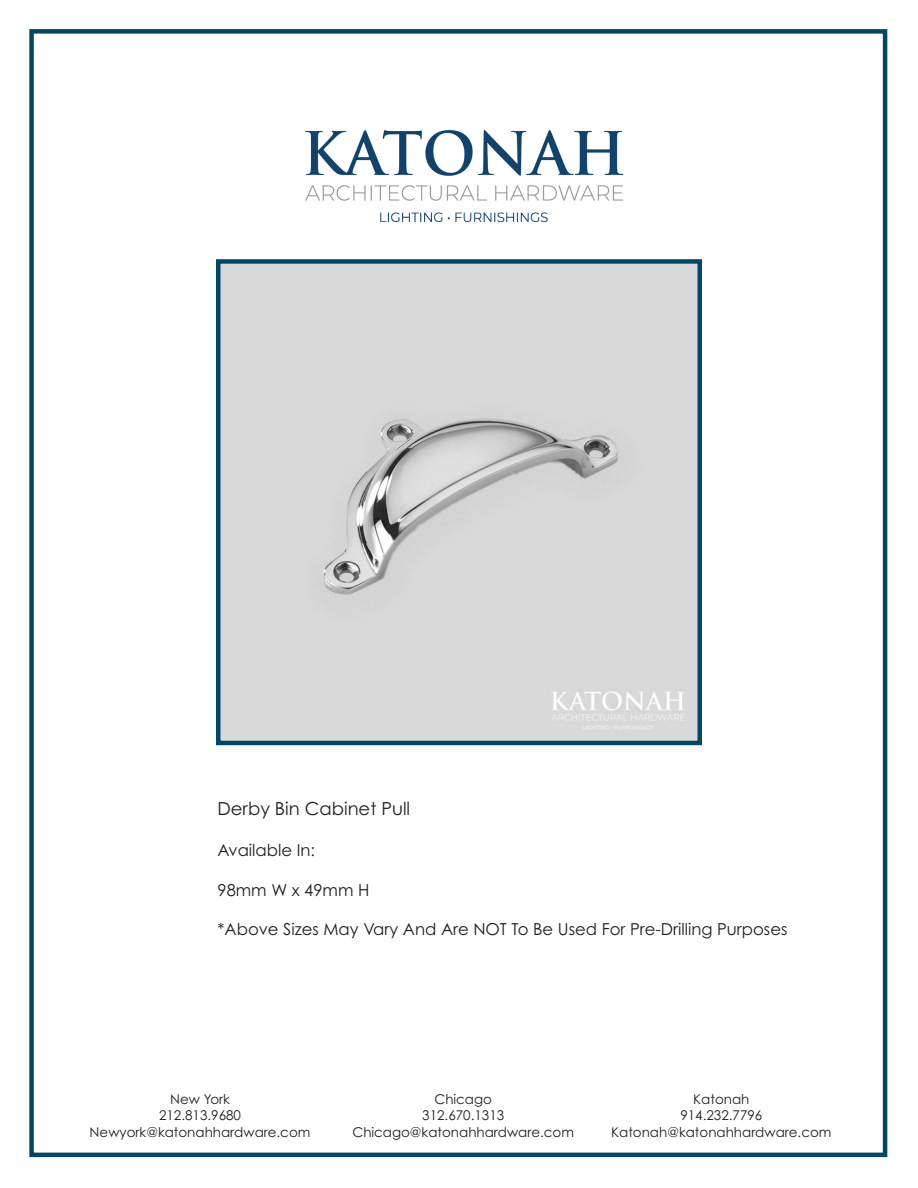
<style>
.page{position:relative;width:918px;height:1188px;background:#fff}
.page>*{position:absolute;margin:0;border:0;box-sizing:border-box;transform-origin:0 0}
.t1{font:18px "Century Gothic Pro";color:#231f20}
.t2{font:16.5px "Century Gothic Pro";color:#231f20}
.t3{font:13.5px "Century Gothic Pro";color:#231f20}
</style>
<div class="page">
<div style="left:29px;top:29px;width:858px;height:1128px;border:4px solid #024865"></div>
<img style="left:221px;top:264px;width:476px;height:476px">
<div style="left:216px;top:259px;width:486px;height:486px;border:4px solid #024865"></div>
<img style="left:305px;top:129px;width:319px;height:94px">
<p class="t1" style="left:218px;top:797px;width:194px">Derby Bin Cabinet Pull</p>
<p class="t2" style="left:218px;top:840px;width:99px">Available In:</p>
<p class="t2" style="left:218px;top:880px;width:153px">98mm W x 49mm H</p>
<p class="t2" style="left:218px;top:919px;width:571px">*Above Sizes May Vary And Are NOT To Be Used For Pre-Drilling Purposes</p>
<p class="t3" style="left:170px;top:1091px;width:61px">New York</p>
<p class="t3" style="left:159px;top:1107px;width:83px">212.813.9680</p>
<p class="t3" style="left:90px;top:1123px;width:222px">Newyork@katonahhardware.com</p>
<p class="t3" style="left:434px;top:1091px;width:59px">Chicago</p>
<p class="t3" style="left:422px;top:1107px;width:83px">312.670.1313</p>
<p class="t3" style="left:352px;top:1123px;width:223px">Chicago@katonahhardware.com</p>
<p class="t3" style="left:693px;top:1091px;width:58px">Katonah</p>
<p class="t3" style="left:680px;top:1107px;width:83px">914.232.7796</p>
<p class="t3" style="left:611px;top:1123px;width:222px">Katonah@katonahhardware.com</p>
</div>
